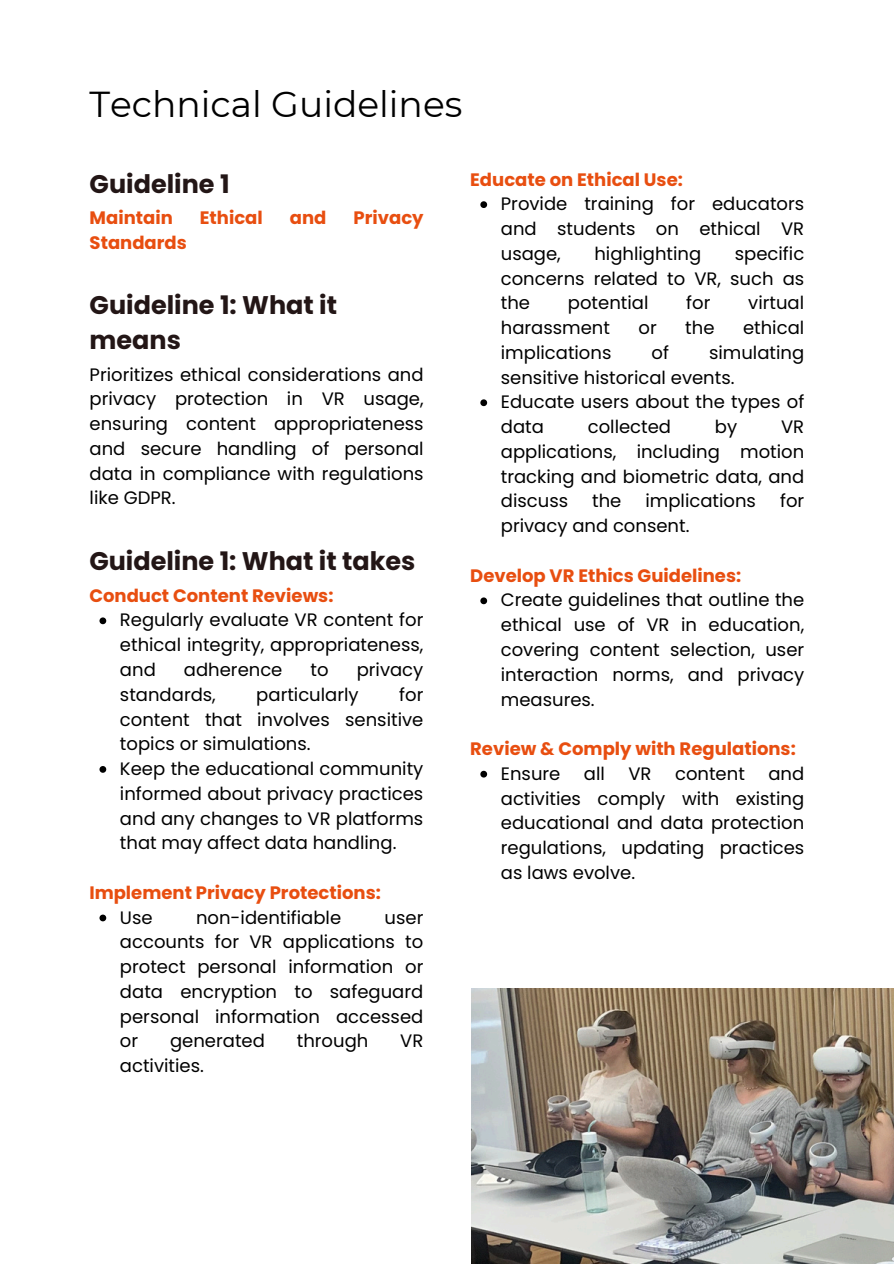
<style>
.page{position:relative;width:894px;height:1264px;background:#fff}
.page>*{position:absolute;margin:0;border:0;box-sizing:border-box;transform-origin:0 0}
.t1{font:36px "Montserrat";color:#000}
.t2{font:700 25.5px/34.8px "Poppins";color:#231616}
.t3{font:18px/24.8px "Poppins";color:#000;text-align:justify}
.t4{font:700 18px "Poppins";color:#e84e10}
</style>
<div class="page">
<svg style="left:480px;top:201px;width:7px;height:7px"></svg>
<svg style="left:480px;top:399px;width:7px;height:7px"></svg>
<svg style="left:480px;top:597px;width:7px;height:7px"></svg>
<svg style="left:480px;top:770px;width:7px;height:7px"></svg>
<svg style="left:99px;top:617px;width:7px;height:7px"></svg>
<svg style="left:99px;top:766px;width:7px;height:6px"></svg>
<svg style="left:99px;top:914px;width:7px;height:7px"></svg>
<img style="left:471px;top:988px;width:422px;height:275px">
<h1 class="t1" style="left:89px;top:82px;width:374px">Technical Guidelines</h1>
<p class="t2" style="left:90px;top:166px;width:141px">Guideline 1</p>
<h3 class="t4" style="left:90px;top:205px;width:85px">Maintain</h3>
<h3 class="t4" style="left:200px;top:205px;width:64px">Ethical</h3>
<h3 class="t4" style="left:290px;top:205px;width:38px">and</h3>
<h3 class="t4" style="left:353px;top:205px;width:72px">Privacy</h3>
<h3 class="t4" style="left:90px;top:230px;width:99px">Standards</h3>
<h3 class="t2" style="left:90px;top:288px;width:249px">Guideline 1: What it means</h3>
<h2 class="t3" style="left:90px;top:362px;width:335px">Prioritizes ethical considerations and privacy protection in VR usage, ensuring content appropriateness and secure handling of personal data in compliance with regulations like GDPR.</h2>
<p class="t2" style="left:89px;top:543px;width:327px">Guideline 1: What it takes</p>
<p class="t4" style="left:89px;top:583px;width:245px">Conduct Content Reviews:</p>
<h3 class="t3" style="left:120px;top:607px;width:305px">Regularly evaluate VR content for ethical integrity, appropriateness, and</h3>
<h3 class="t3" style="left:184px;top:657px;width:100px">adherence</h3>
<h3 class="t3" style="left:310px;top:657px;width:20px">to</h3>
<h3 class="t3" style="left:356px;top:657px;width:68px">privacy</h3>
<h3 class="t3" style="left:120px;top:682px;width:97px">standards,</h3>
<h3 class="t3" style="left:256px;top:682px;width:104px">particularly</h3>
<h3 class="t3" style="left:120px;top:682px;width:305px;text-indent:279px">for content that involves sensitive topics or simulations.</h3>
<p class="t3" style="left:120px;top:756px;width:305px">Keep the educational community informed about privacy practices and any changes to VR platforms that may affect data handling.</p>
<h3 class="t4" style="left:89px;top:880px;width:293px">Implement Privacy Protections:</h3>
<p class="t3" style="left:120px;top:904px;width:34px">Use</p>
<p class="t3" style="left:196px;top:904px;width:147px">non-identifiable</p>
<p class="t3" style="left:120px;top:904px;width:305px;text-indent:264px">user accounts for VR applications to protect personal information or data encryption to safeguard personal information accessed or</p>
<p class="t3" style="left:170px;top:1028px;width:96px">generated</p>
<p class="t3" style="left:297px;top:1028px;width:73px">through</p>
<p class="t3" style="left:400px;top:1028px;width:25px">VR</p>
<p class="t3" style="left:120px;top:1053px;width:85px">activities.</p>
<h3 class="t4" style="left:470px;top:167px;width:214px">Educate on Ethical Use:</h3>
<h2 class="t3" style="left:500px;top:191px;width:305px">Provide training for educators and students on ethical VR usage,</h2>
<h2 class="t3" style="left:500px;top:241px;width:305px;text-indent:234px">specific concerns related to VR, such as the</h2>
<h2 class="t3" style="left:594px;top:241px;width:108px">highlighting</h2>
<h2 class="t3" style="left:567px;top:290px;width:82px">potential</h2>
<h2 class="t3" style="left:686px;top:290px;width:26px">for</h2>
<h2 class="t3" style="left:748px;top:290px;width:57px">virtual</h2>
<h2 class="t3" style="left:500px;top:315px;width:111px">harassment</h2>
<h2 class="t3" style="left:638px;top:315px;width:20px">or</h2>
<h2 class="t3" style="left:685px;top:315px;width:31px">the</h2>
<h2 class="t3" style="left:742px;top:315px;width:63px">ethical</h2>
<h2 class="t3" style="left:500px;top:340px;width:112px">implications</h2>
<h2 class="t3" style="left:651px;top:340px;width:19px">of</h2>
<h2 class="t3" style="left:500px;top:340px;width:305px;text-indent:208px">simulating sensitive historical events.</h2>
<p class="t3" style="left:500px;top:389px;width:305px">Educate users about the types of data</p>
<p class="t3" style="left:587px;top:414px;width:85px">collected</p>
<p class="t3" style="left:714px;top:414px;width:24px">by</p>
<p class="t3" style="left:500px;top:414px;width:305px;text-indent:280px">VR applications, including motion tracking and biometric data, and discuss</p>
<p class="t3" style="left:592px;top:488px;width:31px">the</p>
<p class="t3" style="left:645px;top:488px;width:112px">implications</p>
<p class="t3" style="left:779px;top:488px;width:26px">for</p>
<p class="t3" style="left:500px;top:513px;width:190px">privacy and consent.</p>
<h2 class="t4" style="left:470px;top:563px;width:272px">Develop VR Ethics Guidelines:</h2>
<h3 class="t3" style="left:500px;top:587px;width:305px">Create guidelines that outline the ethical use of VR in education, covering content selection, user interaction norms, and privacy measures.</h3>
<p class="t4" style="left:470px;top:736px;width:327px">Review &amp; Comply with Regulations:</p>
<p class="t3" style="left:500px;top:761px;width:61px">Ensure</p>
<p class="t3" style="left:583px;top:761px;width:23px">all</p>
<p class="t3" style="left:628px;top:761px;width:25px">VR</p>
<p class="t3" style="left:675px;top:761px;width:71px">content</p>
<p class="t3" style="left:500px;top:761px;width:305px;text-indent:267px">and activities comply with existing educational and data protection regulations, updating practices as laws evolve.</p>
</div>
